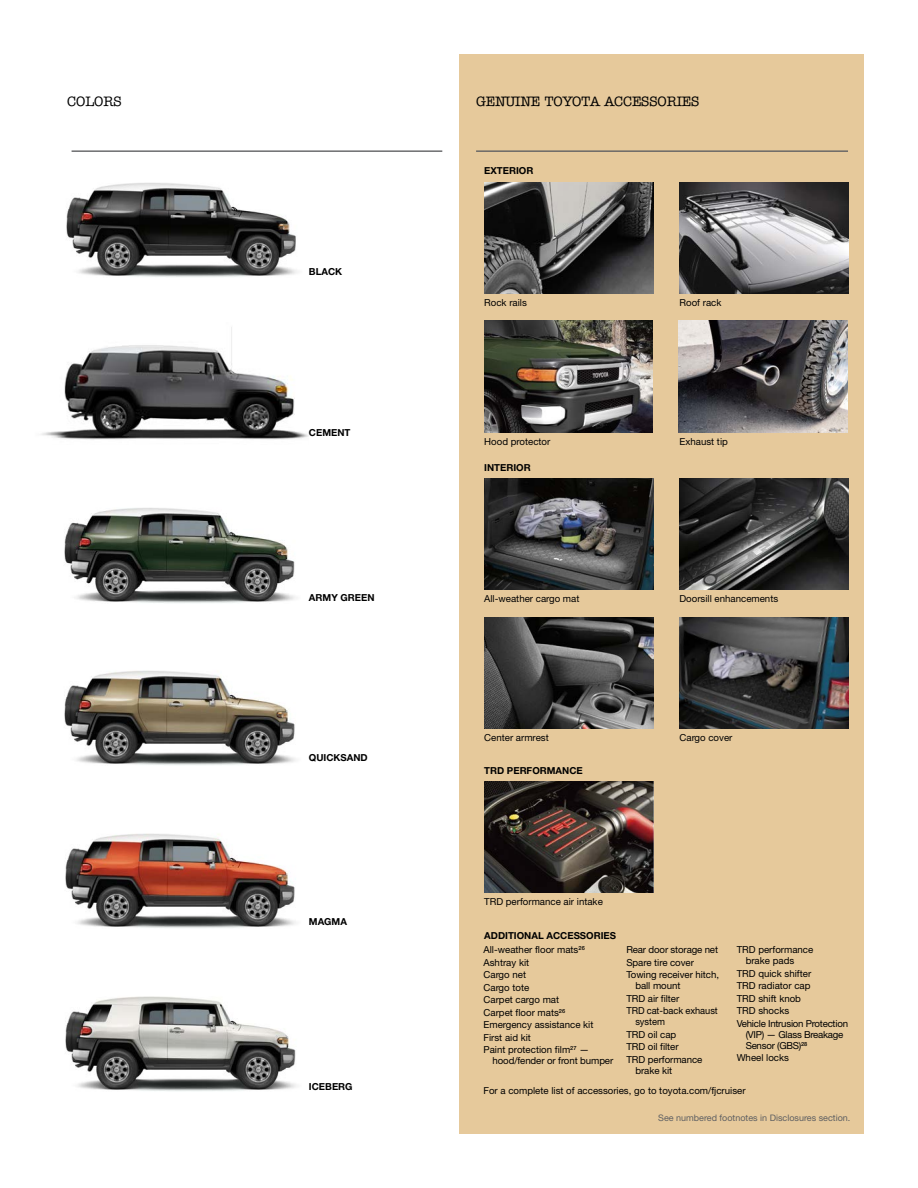
<style>
.page{position:relative;width:918px;height:1188px;background:#fff}
.page>*{position:absolute;margin:0;border:0;box-sizing:border-box;transform-origin:0 0}
.t1{font:500 13.8px "American Typewriter Std";color:#000}
.t2{font:9.6px/12.6px "Helvetica Neue LT Std";color:#000}
.t3{font:700 9.6px "Helvetica Neue LT Std";color:#000}
.t4{font:9.6px/12.6px "Helvetica Neue LT Std";color:#000;scale:.96 1}
.t5{font:9.6px/11.1px "Helvetica Neue LT Std";letter-spacing:-.025em;color:#000}
.t6{font:9px "Helvetica Neue LT Std";color:#5f6062}
</style>
<div class="page">
<div style="left:459px;top:54px;width:405px;height:1080px;background:#e6c99b"></div>
<img style="left:484px;top:321px;width:169px;height:111px">
<img style="left:484px;top:781px;width:169px;height:111px">
<hr style="left:72px;top:150px;width:370px;height:2px;background:#5f6062">
<img style="left:65px;top:833px;width:231px;height:95px">
<img style="left:66px;top:183px;width:231px;height:94px">
<img style="left:41px;top:327px;width:268px;height:113px">
<img style="left:64px;top:670px;width:232px;height:95px">
<img style="left:64px;top:508px;width:231px;height:95px">
<img style="left:65px;top:996px;width:231px;height:95px">
<hr style="left:476px;top:150px;width:372px;height:2px;background:#5f6062">
<img style="left:680px;top:182px;width:169px;height:112px">
<img style="left:484px;top:478px;width:169px;height:112px">
<img style="left:680px;top:617px;width:169px;height:112px">
<img style="left:680px;top:478px;width:169px;height:112px">
<img style="left:484px;top:617px;width:169px;height:112px">
<img style="left:484px;top:182px;width:169px;height:112px">
<img style="left:679px;top:321px;width:168px;height:111px">
<h1 class="t1" style="left:67px;top:94px;width:19px">COLORS</h1>
<p class="t3" style="left:309px;top:266px;width:35px">BLACK</p>
<p class="t3" style="left:309px;top:426px;width:43px">CEMENT</p>
<p class="t3" style="left:309px;top:591px;width:67px">ARMY GREEN</p>
<p class="t3" style="left:309px;top:752px;width:26px">QUICKSA</p>
<p class="t3" style="left:353px;top:752px;width:16px">ND</p>
<p class="t3" style="left:309px;top:916px;width:40px">MAGMA</p>
<p class="t3" style="left:309px;top:1080px;width:44px">ICEBERG</p>
<h1 class="t1" style="left:476px;top:94px;width:20px">GENUINE</h1>
<h1 class="t1" style="left:545px;top:94px;width:11px">TOYOTA</h1>
<h1 class="t1" style="left:604px;top:94px;width:20px">ACCESSORIES</h1>
<p class="t3" style="left:484px;top:164px;width:51px">EXTERIOR</p>
<p class="t2" style="left:484px;top:296px;width:44px">Rock rails</p>
<p class="t2" style="left:680px;top:296px;width:43px">Roof rack</p>
<p class="t2" style="left:484px;top:435px;width:68px">Hood protector</p>
<p class="t2" style="left:680px;top:435px;width:50px">Exhaust tip</p>
<p class="t3" style="left:484px;top:462px;width:48px">INTERIOR</p>
<p class="t2" style="left:484px;top:592px;width:97px">All-weather cargo mat</p>
<p class="t2" style="left:680px;top:592px;width:100px">Doorsill enhancements</p>
<p class="t2" style="left:484px;top:731px;width:66px">Center armrest</p>
<p class="t2" style="left:680px;top:731px;width:54px">Cargo cover</p>
<p class="t3" style="left:484px;top:765px;width:8px">TRD</p>
<p class="t3" style="left:507px;top:765px;width:77px">PERFORMANCE</p>
<p class="t2" style="left:484px;top:895px;width:120px">TRD performance air intake</p>
<p class="t3" style="left:484px;top:930px;width:71px">ADDITIONAL ACC</p>
<p class="t3" style="left:567px;top:930px;width:50px">ESSORIES</p>
<p class="t2" style="left:484px;top:943px;width:111px">All-weather floor mats<sup>26<br></sup>Ashtray kit<br>Cargo net<br>Cargo tote<br>Carpet cargo mat<br>Carpet floor mats<sup>26<br></sup>Emergency assistance kit<br>First aid kit<br>Paint protection film<sup>27</sup> —</p>
<p class="t2" style="left:493px;top:1055px;width:122px">hood/fender or front bumper</p>
<p class="t2" style="left:626px;top:943px;width:94px">Rear door storage net<br>Spare tire cover<br>Towing receiver hitch,</p>
<p class="t2" style="left:626px;top:979px;width:93px;text-indent:9px">ball mount<br>TRD air filter<br>TRD cat-back exhaust</p>
<p class="t4" style="left:626px;top:1015px;width:81px;text-indent:9px">system<br>TRD oil cap<br>TRD oil filter<br>TRD performance</p>
<p class="t2" style="left:635px;top:1064px;width:38px">brake kit</p>
<p class="t2" style="left:746px;top:944px;width:69px;line-height:11.1px;text-indent:-9px">TRD performance brake pads</p>
<p class="t2" style="left:737px;top:967px;width:113px">TRD quick shifter<br>TRD radiator cap<br>TRD shift knob<br>TRD shocks<br>Vehicle Intrusion Protection</p>
<p class="t5" style="left:746px;top:1029px;width:99px">(VIP) — Glass Breakage<br>Sensor (GBS)<sup>28</sup></p>
<p class="t2" style="left:737px;top:1052px;width:54px">Wheel locks</p>
<p class="t2" style="left:484px;top:1084px;width:264px">For a complete list of accessories, go to toyota.com/fjcruiser</p>
<p class="t6" style="left:658px;top:1112px;width:194px">See numbered footnotes in Disclosures section.</p>
</div>
